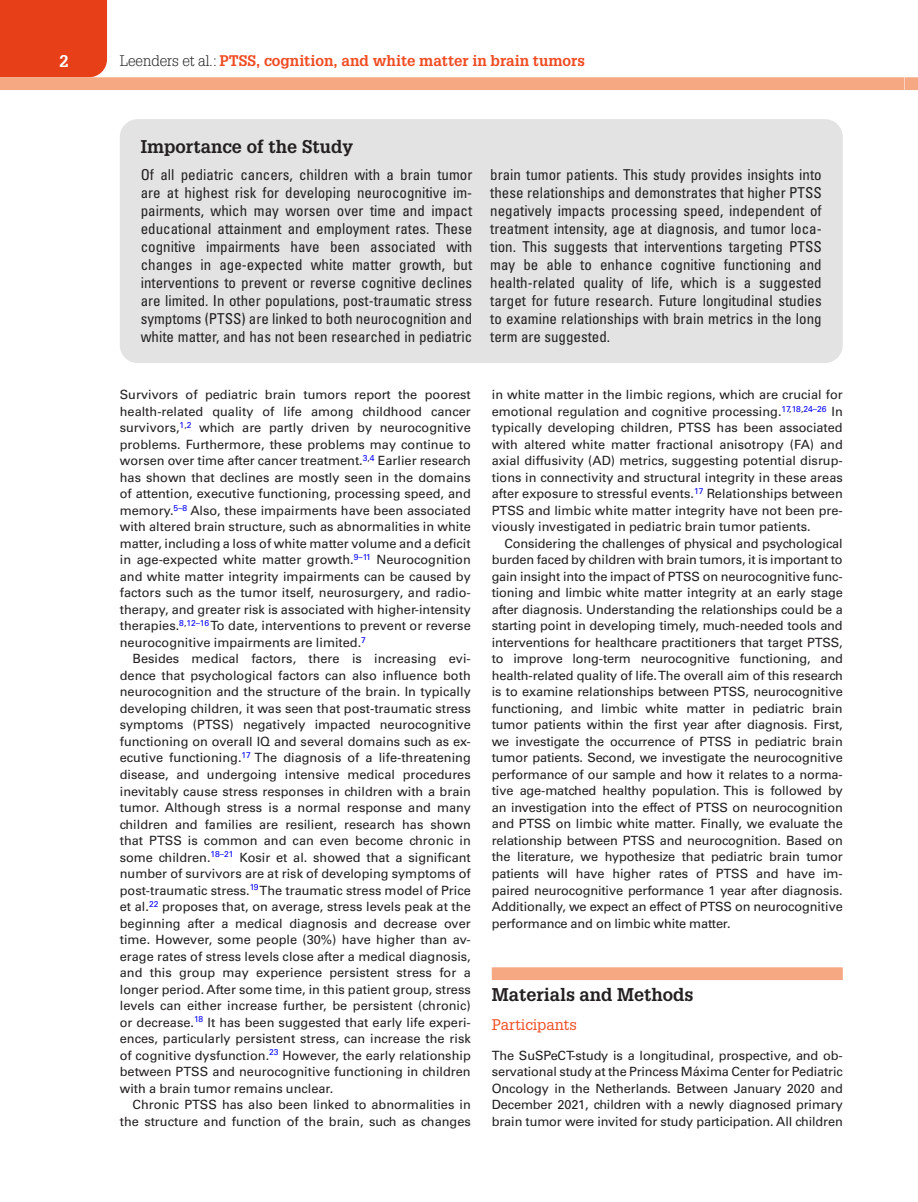
<style>
.page{position:relative;width:918px;height:1202px;background:#fff}
.page>*{position:absolute;margin:0;border:0;box-sizing:border-box;transform-origin:0 0}
.Box_Head{font:700 18px "Glypha LT Std";color:#231f20}
.HeadA{font:700 18px "Glypha LT Std";color:#231f20}
.t1{font:700 16.5px "Glypha LT Std";color:#fff}
.Box_Text{font:condensed 15px/18px "Univers LT Std";color:#231f20;text-align:justify}
.t2{font:15px "Glypha LT Std Bold 2";color:#f04b22}
.HeadB_HeadA{font:15px "Glypha LT Std";color:#f04b22}
.TextInd{font:12.75px/16.5px "Univers LT Std";color:#231f20;text-align:justify}
.Text{font:12.75px/16.5px "Univers LT Std";letter-spacing:-.005em;color:#231f20;text-align:justify}
.s1{font-family:"Glypha LT Std";font-weight:300;color:#231f20}
</style>
<div class="page">
<div style="left:0;top:0;width:107px;height:77px;background:#e73f18"></div>
<div style="left:0;top:77px;width:904px;height:13px;background:#f5a882"></div>
<div style="left:905px;top:77px;width:13px;height:13px;background:#f5a882"></div>
<div style="left:492px;top:967px;width:351px;height:13px;background:#f5a882"></div>
<div style="left:120px;top:119px;width:723px;height:244px;background:#e3e3e3;border-radius:18px"></div>
<p class="t1" style="left:60px;top:50px;width:11px">2</p>
<p class="t2" style="left:120px;top:51px;width:467px"><span class="s1">Leenders et al.:</span> PTSS, cognition, and white matter in brain tumors</p>
<p class="Box_Head" style="left:141px;top:135px;width:214px">Importance of the Study</p>
<p class="Box_Text" style="left:141px;top:165px;width:333px">Of all pediatric cancers, children with a brain tumor are at highest risk for developing neurocognitive im&shy;pairments, which may worsen over time and impact educational attainment and employment rates. These cognitive impairments have been associated with changes in age-expected white matter growth, but interventions to prevent or reverse cognitive declines are limited. In other populations, post-traumatic stress symptoms (PTSS) are linked to both neurocognition and white matter, and has not been researched in pediatric</p>
<p class="Box_Text" style="left:490px;top:165px;width:333px">brain tumor patients. This study provides insights into these relationships and demonstrates that higher PTSS negatively impacts processing speed, independent of treatment intensity, age at diagnosis, and tumor loca&shy;tion. This suggests that interventions targeting PTSS may be able to enhance cognitive functioning and health-related quality of life, which is a suggested target for future research. Future longitudinal studies to examine relationships with brain metrics in the long term are suggested.</p>
<p class="Text" style="left:120px;top:386px;width:353px">Survivors of pediatric brain tumors report the poorest health-related quality of life among childhood cancer survivors,<sup>1</sup><sup>,</sup><sup>2</sup> which are partly driven by neurocognitive problems. Furthermore, these problems may continue to worsen over time after cancer treatment.<sup>3</sup><sup>,</sup><sup>4</sup> Earlier research has shown that declines are mostly seen in the domains of attention, executive functioning, processing speed, and memory.<sup>5–8</sup> Also, these impairments have been associated with altered brain structure, such as abnormalities in white matter, including a loss of white matter volume and a deficit in age-expected white matter growth.<sup>9–11</sup> Neurocognition and white matter integrity impairments can be caused by factors such as the tumor itself, neurosurgery, and radio&shy;therapy, and greater risk is associated with higher-intensity therapies.<sup>8</sup><sup>,</sup><sup>12–16</sup> To date, interventions to prevent or reverse neurocognitive impairments are limited.<sup>7</sup></p>
<p class="TextInd" style="left:120px;top:650px;width:353px;text-indent:13px">Besides medical factors, there is increasing evi&shy;dence that psychological factors can also influence both neurocognition and the structure of the brain. In typically developing children, it was seen that post-traumatic stress symptoms (PTSS) negatively impacted neurocognitive functioning on overall IQ and several domains such as ex&shy;ecutive functioning.<sup>17</sup> The diagnosis of a life-threatening disease, and undergoing intensive medical procedures inevitably cause stress responses in children with a brain tumor. Although stress is a normal response and many children and families are resilient, research has shown that PTSS is common and can even become chronic in some children.<sup>18–21</sup> Kosir et al. showed that a significant number of survivors are at risk of developing symptoms of post-traumatic stress.<sup>19</sup> The traumatic stress model of Price et al.<sup>22</sup> proposes that, on average, stress levels peak at the beginning after a medical diagnosis and decrease over time. However, some people (30%) have higher than av&shy;erage rates of stress levels close after a medical diagnosis, and this group may experience persistent stress for a longer period. After some time, in this patient group, stress levels can either increase further, be persistent (chronic) or decrease.<sup>18</sup> It has been suggested that early life experi&shy;ences, particularly persistent stress, can increase the risk of cognitive dysfunction.<sup>23</sup> However, the early relationship between PTSS and neurocognitive functioning in children with a brain tumor remains unclear.</p>
<p class="TextInd" style="left:120px;top:1096px;width:353px;text-align:right">Chronic PTSS has also been linked to abnormalities in the structure and function of the brain, such as changes</p>
<p class="TextInd" style="left:492px;top:386px;width:353px">in white matter in the limbic regions, which are crucial for emotional regulation and cognitive processing.<sup>17</sup><sup>,</sup><sup>18</sup><sup>,</sup><sup>24–26</sup> In typically developing children, PTSS has been associated with altered white matter fractional anisotropy (FA) and axial diffusivity (AD) metrics, suggesting potential disrup&shy;tions in connectivity and structural integrity in these areas after exposure to stressful events.<sup>17</sup> Relationships between PTSS and limbic white matter integrity have not been pre&shy;viously investigated in pediatric brain tumor patients.</p>
<p class="TextInd" style="left:492px;top:535px;width:353px;text-indent:13px">Considering the challenges of physical and psychological burden faced by children with brain tumors, it is important to gain insight into the impact of PTSS on neurocognitive func&shy;tioning and limbic white matter integrity at an early stage after diagnosis. Understanding the relationships could be a starting point in developing timely, much-needed tools and interventions for healthcare practitioners that target PTSS, to improve long-term neurocognitive functioning, and health-related quality of life. The overall aim of this research is to examine relationships between PTSS, neurocognitive functioning, and limbic white matter in pediatric brain tumor patients within the first year after diagnosis. First, we investigate the occurrence of PTSS in pediatric brain tumor patients. Second, we investigate the neurocognitive performance of our sample and how it relates to a norma&shy;tive age-matched healthy population. This is followed by an investigation into the effect of PTSS on neurocognition and PTSS on limbic white matter. Finally, we evaluate the relationship between PTSS and neurocognition. Based on the literature, we hypothesize that pediatric brain tumor patients will have higher rates of PTSS and have im&shy;paired neurocognitive performance 1 year after diagnosis.<br>Additionally, we expect an effect of PTSS on neurocognitive performance and on limbic white matter.</p>
<h2 class="HeadA" style="left:492px;top:983px;width:203px">Materials and Methods</h2>
<h3 class="HeadB_HeadA" style="left:492px;top:1016px;width:87px">Participants</h3>
<p class="Text" style="left:492px;top:1046px;width:353px">The SuSPeCT-study is a longitudinal, prospective, and ob&shy;servational study at the Princess Máxima Center for Pediatric Oncology in the Netherlands. Between January 2020 and December 2021, children with a newly diagnosed primary brain tumor were invited for study participation. All children</p>
</div>
